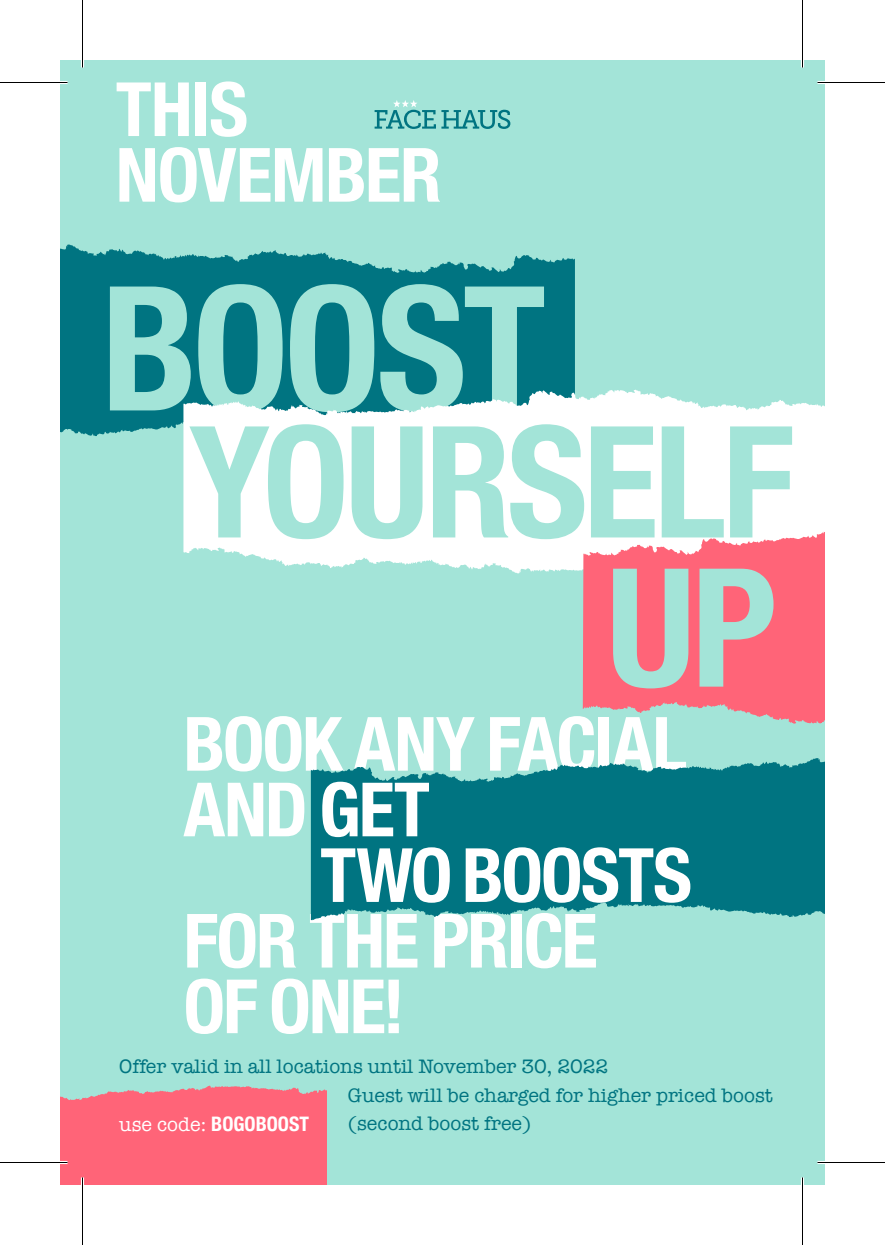
<style>
.page{position:relative;width:885px;height:1245px;background:#fff}
.page>*{position:absolute;margin:0;border:0;box-sizing:border-box;transform-origin:0 0}
.t1{font:700 condensed 75px/65.5px "Helvetica Neue";letter-spacing:-.015em;color:#fff}
.t2{font:20px/28px "American Typewriter";color:#007481}
.t3{font:700 condensed 20px "Helvetica Neue";color:#fff}
.s1{font-family:"American Typewriter";font-weight:400;font-stretch:normal}
</style>
<div class="page">
<div style="left:60px;top:60px;width:765px;height:1125px;background:#a3e4d8"></div>
<svg style="left:187px;top:716px;width:155px;height:56px"></svg>
<svg style="left:357px;top:717px;width:118px;height:41px"></svg>
<svg style="left:490px;top:716px;width:104px;height:42px"></svg>
<div style="left:598px;top:717px;width:11px;height:54px;background:#fff"></div>
<svg style="left:615px;top:724px;width:52px;height:34px"></svg>
<svg style="left:183px;top:783px;width:80px;height:53px"></svg>
<svg style="left:269px;top:783px;width:35px;height:53px"></svg>
<svg style="left:187px;top:913px;width:109px;height:55px"></svg>
<svg style="left:310px;top:914px;width:71px;height:54px"></svg>
<svg style="left:387px;top:925px;width:30px;height:43px"></svg>
<svg style="left:434px;top:925px;width:73px;height:43px"></svg>
<div style="left:511px;top:914px;width:11px;height:54px;background:#fff"></div>
<svg style="left:526px;top:925px;width:70px;height:43px"></svg>
<svg style="left:186px;top:979px;width:71px;height:55px"></svg>
<svg style="left:272px;top:979px;width:76px;height:55px"></svg>
<svg style="left:354px;top:980px;width:45px;height:53px"></svg>
<svg style="left:311px;top:758px;width:514px;height:167px;fill:#007481"></svg>
<svg style="left:322px;top:782px;width:107px;height:55px;background:#85bcc3"></svg>
<svg style="left:321px;top:847px;width:129px;height:56px;background:#84bcc2"></svg>
<svg style="left:466px;top:847px;width:224px;height:56px;background:#8cc0c6"></svg>
<svg style="left:60px;top:245px;width:515px;height:191px;fill:#007481"></svg>
<svg style="left:110px;top:287px;width:81px;height:123px"></svg>
<svg style="left:198px;top:284px;width:85px;height:106px"></svg>
<svg style="left:290px;top:284px;width:84px;height:106px"></svg>
<svg style="left:380px;top:284px;width:164px;height:106px"></svg>
<svg style="left:183px;top:390px;width:642px;height:183px;fill:#fff"></svg>
<svg style="left:189px;top:424px;width:155px;height:115px"></svg>
<svg style="left:352px;top:426px;width:71px;height:113px"></svg>
<svg style="left:433px;top:424px;width:151px;height:115px"></svg>
<svg style="left:591px;top:426px;width:64px;height:106px"></svg>
<svg style="left:662px;top:426px;width:62px;height:106px"></svg>
<svg style="left:730px;top:426px;width:62px;height:106px"></svg>
<svg style="left:583px;top:532px;width:242px;height:192px;background:#f38391"></svg>
<svg style="left:613px;top:569px;width:75px;height:119px"></svg>
<svg style="left:700px;top:569px;width:74px;height:118px"></svg>
<div style="left:60px;top:1086px;width:267px;height:99px;background:#ff6478"></div>
<hr style="left:0;top:81px;width:68px;height:3px;background:#fff">
<hr style="left:818px;top:81px;width:67px;height:3px;background:#fff">
<hr style="left:0;top:1161px;width:68px;height:3px;background:#fff">
<hr style="left:818px;top:1161px;width:67px;height:3px;background:#fff">
<hr style="left:81px;top:0;width:3px;height:68px;background:#fff">
<hr style="left:81px;top:1178px;width:3px;height:67px;background:#fff">
<hr style="left:801px;top:0;width:3px;height:68px;background:#fff">
<hr style="left:801px;top:1178px;width:3px;height:67px;background:#fff">
<hr style="left:0;top:82px;width:68px;height:1px;background:#000">
<hr style="left:818px;top:82px;width:67px;height:1px;background:#000">
<hr style="left:0;top:1162px;width:68px;height:1px;background:#000">
<hr style="left:818px;top:1162px;width:67px;height:1px;background:#000">
<hr style="left:82px;top:0;width:1px;height:68px;background:#000">
<hr style="left:82px;top:1178px;width:1px;height:67px;background:#000">
<hr style="left:802px;top:0;width:1px;height:68px;background:#000">
<hr style="left:802px;top:1178px;width:1px;height:67px;background:#000">
<h1 class="t1" style="left:116px;top:71px;width:327px">THIS<br>NOVEMBER</h1>
<p class="t2" style="left:119px;top:1052px;width:491px">Offer valid in all locations until November 30, 2022</p>
<p class="t3" style="left:119px;top:1107px;width:191px"><span class="s1">use code:</span> BOGOBOOST</p>
<p class="t2" style="left:348px;top:1081px;width:426px">Guest will be charged for higher priced boost (second boost free)</p>
</div>
